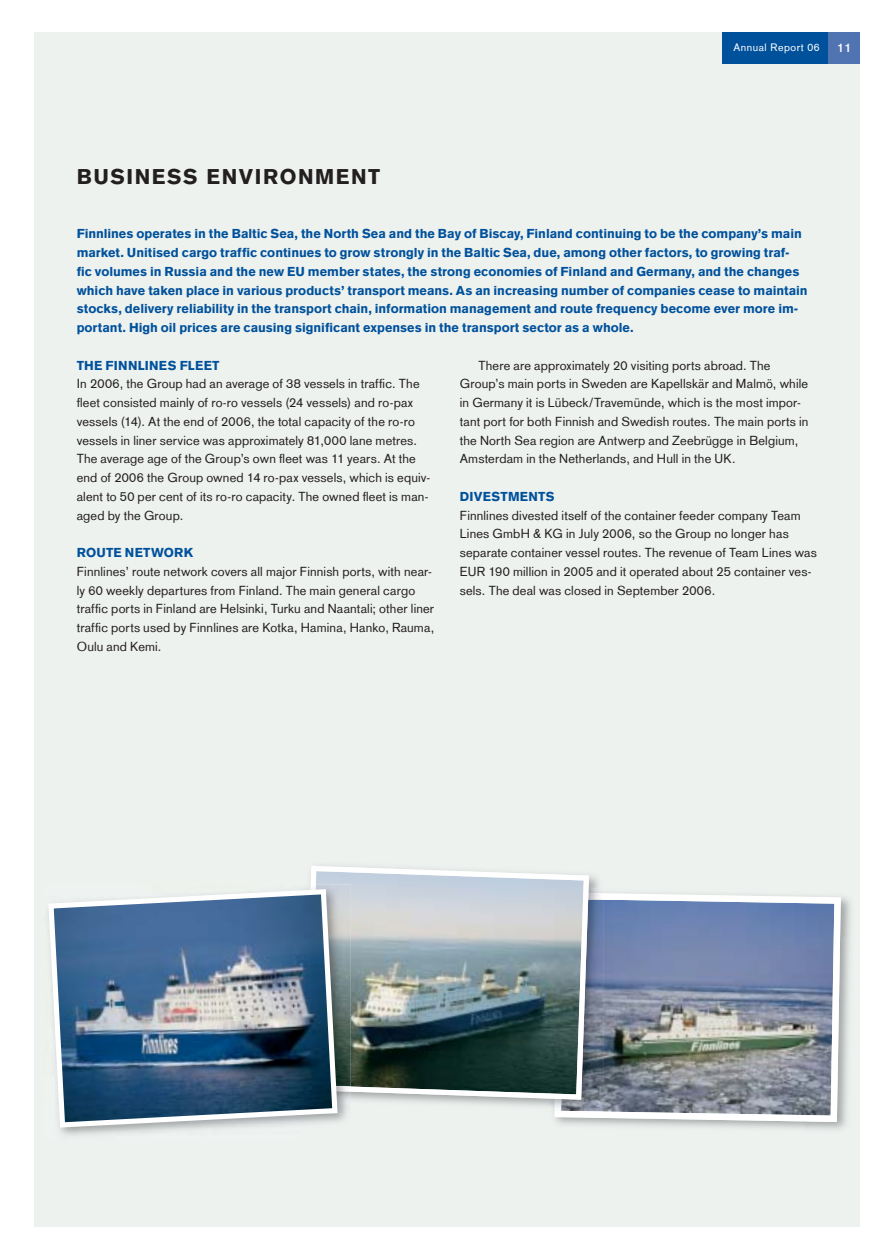
<style>
.page{position:relative;width:892px;height:1260px;background:#fff}
.page>*{position:absolute;margin:0;border:0;box-sizing:border-box;transform-origin:0 0}
.t1{font:900 21px "Basic Commercial LT Com";letter-spacing:.075em;color:#231f20}
.t2{font:12.75px/18.8px "Basic Commercial LT Com";letter-spacing:.01em;color:#231f20}
.t3{font:900 12.75px/18.8px "Basic Commercial LT Com";color:#00519c}
.t4{font:900 12.75px "Basic Commercial LT Com";letter-spacing:.02em;color:#00519c}
.t5{font:700 12px "Basic Commercial LT Com";color:#fff}
.t6{font:10.5px "Basic Commercial LT Com";letter-spacing:.05em;color:#fff}
</style>
<div class="page">
<div style="left:34px;top:33px;width:825px;height:1194px;background:#eef2ef"></div>
<img style="left:840px;top:897px;width:11px;height:40px">
<img style="left:554px;top:892px;width:286px;height:230px">
<img style="left:320px;top:865px;width:279px;height:23px">
<img style="left:554px;top:893px;width:49px;height:220px">
<svg style="left:310px;top:866px;width:278px;height:234px;background:#889799"></svg>
<img style="left:60px;top:1092px;width:290px;height:44px">
<img style="left:310px;top:884px;width:40px;height:208px">
<img style="left:48px;top:886px;width:292px;height:244px">
<div style="left:722px;top:33px;width:106px;height:31px;background:#00519c"></div>
<div style="left:827px;top:33px;width:32px;height:31px;background:#5073b1"></div>
<h1 class="t1" style="left:77px;top:163px;width:305px">BUSINESS ENVIRONMENT</h1>
<p class="t6" style="left:733px;top:41px;width:88px">Annual Report 06</p>
<p class="t5" style="left:836px;top:40px;width:15px">11</p>
<p class="t3" style="left:77px;top:224px;width:732px">Finnlines operates in the Baltic Sea, the North Sea and the Bay of Biscay, Finland continuing to be the company’s main market. Unitised cargo traffic continues to grow strongly in the Baltic Sea, due, among other factors, to growing traf&shy;fic volumes in Russia and the new EU member states, the strong economies of Finland and Germany, and the changes which have taken place in various products’ transport means. As an increasing number of companies cease to maintain stocks, delivery reliability in the transport chain, information management and route frequency become ever more im&shy;portant. High oil prices are causing significant expenses in the transport sector as a whole.</p>
<p class="t2" style="left:459px;top:356px;width:350px;text-indent:19px">There are approximately 20 visiting ports abroad. The Group’s main ports in Sweden are Kapellskär and Malmö, while in Germany it is Lübeck/Travemünde, which is the most impor&shy;tant port for both Finnish and Swedish routes. The main ports in the North Sea region are Antwerp and Zeebrügge in Belgium, Amsterdam in the Netherlands, and Hull in the UK.</p>
<p class="t4" style="left:459px;top:489px;width:96px">DIVESTMENTS</p>
<p class="t2" style="left:459px;top:506px;width:358px">Finnlines divested itself of the container feeder company Team Lines GmbH &amp; KG in July 2006, so the Group no longer has separate container vessel routes. The revenue of Team Lines was EUR 190 million in 2005 and it operated about 25 container ves&shy;sels. The deal was closed in September 2006.</p>
<p class="t4" style="left:77px;top:357px;width:144px">THE FINNLINES FLEET</p>
<p class="t2" style="left:77px;top:374px;width:355px">In 2006, the Group had an average of 38 vessels in traffic. The fleet consisted mainly of ro-ro vessels (24 vessels) and ro-pax vessels (14). At the end of 2006, the total capacity of the ro-ro vessels in liner service was approximately 81,000 lane metres.<br>The average age of the Group’s own fleet was 11 years. At the end of 2006 the Group owned 14 ro-pax vessels, which is equiv&shy;alent to 50 per cent of its ro-ro capacity. The owned fleet is man&shy;aged by the Group.</p>
<p class="t3" style="left:77px;top:543px;width:118px">ROUTE NETWORK</p>
<p class="t2" style="left:77px;top:562px;width:359px">Finnlines’ route network covers all major Finnish ports, with near&shy;ly 60 weekly departures from Finland. The main general cargo traffic ports in Finland are Helsinki, Turku and Naantali; other liner traffic ports used by Finnlines are Kotka, Hamina, Hanko, Rauma, Oulu and Kemi.</p>
</div>
